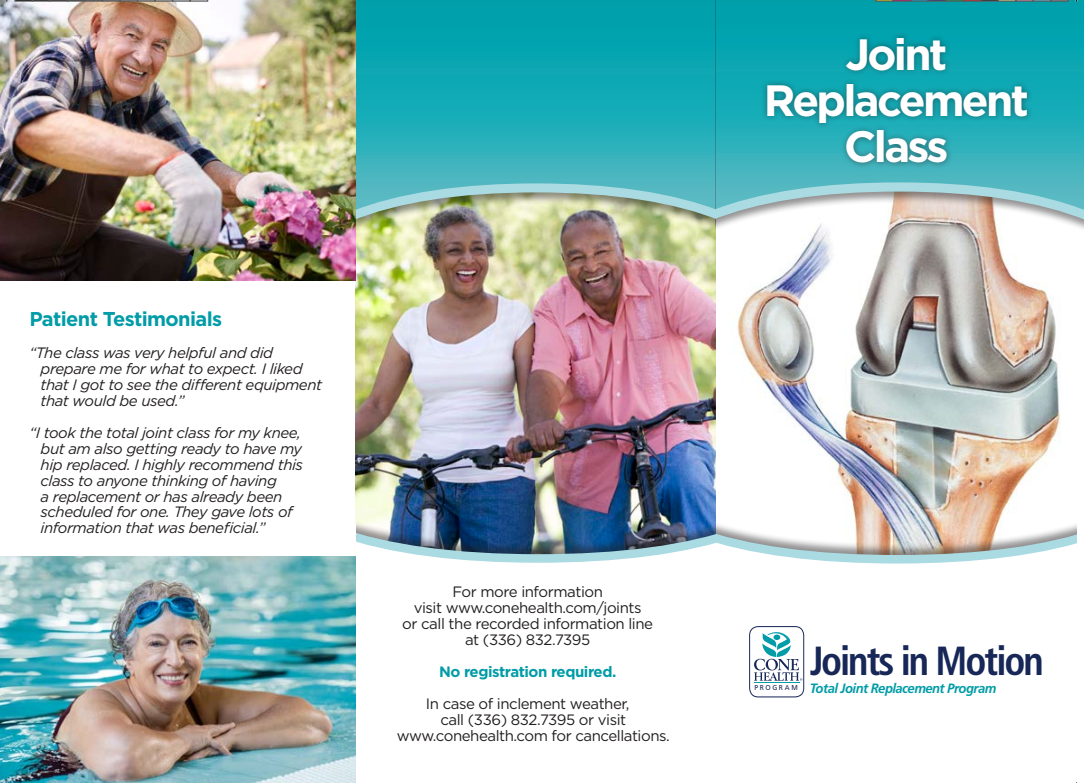
<style>
.page{position:relative;width:1084px;height:783px;background:#fff}
.page>*{position:absolute;margin:0;border:0;box-sizing:border-box;transform-origin:0 0}
.Cover_headline{font:700 43.75px/46.2px "Gotham";letter-spacing:-.06em;color:#fff;text-align:center}
.t1{font:700 condensed 40.62px "Frutiger";letter-spacing:-.05em;color:#172757;scale:.96 1}
.Subhead{font:700 20px "Gotham";letter-spacing:-.03em;color:#009ca7}
.bullets{font:italic 15px/15.9px "Gotham";letter-spacing:-.03em;color:#231f20}
.Subhead-2{font:15px/15.9px "Gotham";letter-spacing:-.03em;color:#231f20;text-align:center}
.bullets-2{font:15px "Gotham";letter-spacing:-.03em;color:#231f20}
.Subhead-3{font:700 15px "Gotham";letter-spacing:-.03em;color:#009ca7}
.t2{font:italic 700 13.5px "Frutiger";letter-spacing:-.04em;color:#009ca7;scale:.96 1}
</style>
<div class="page">
<img style="left:356px;top:234px;width:360px;height:280px">
<div style="left:356px;top:514px;width:360px;height:268px;background:#231f20;opacity:.5"></div>
<svg style="left:356px;top:523px;width:360px;height:259px"></svg>
<div style="left:356px;top:0;width:360px;height:234px;background:#231f20;opacity:.49"></div>
<svg style="left:356px;top:0;width:359px;height:225px;background:#30adb3"></svg>
<img style="left:737px;top:233px;width:340px;height:311px">
<div style="left:716px;top:515px;width:360px;height:267px;background:#231f20;opacity:.5"></div>
<svg style="left:716px;top:524px;width:360px;height:258px"></svg>
<div style="left:715px;top:0;width:368px;height:233px;background:#231f20;opacity:.49"></div>
<svg style="left:715px;top:0;width:368px;height:225px;background:#4fb6be"></svg>
<img style="left:0;top:0;width:355px;height:280px">
<div style="left:760px;top:31px;width:273px;height:138px;background:#231f20;opacity:.5"></div>
<img style="left:0;top:555px;width:356px;height:227px">
<div style="left:749px;top:626px;width:54px;height:70px;border:1px solid #172757;border-radius:9px"></div>
<hr style="left:753px;top:682px;width:45px;height:1px;background:#009ca7">
<svg style="left:753px;top:629px;width:49px;height:51px"></svg>
<svg style="left:0;top:0;width:8px;height:2px"></svg>
<svg style="left:534px;top:0;width:14px;height:1px"></svg>
<svg style="left:14px;top:0;width:194px;height:2px"></svg>
<svg style="left:874px;top:0;width:194px;height:2px"></svg>
<p class="Subhead" style="left:29px;top:305px;width:194px">Patient Testimonials</p>
<p class="bullets" style="left:41px;top:344px;width:283px;text-indent:-11px">“The class was very helpful and did prepare me for what to expect. I liked that I got to see the different equipment that would be used.”</p>
<p class="bullets" style="left:41px;top:424px;width:264px;text-indent:-11px">“I took the total joint class for my knee, but am also getting ready to have my hip replaced. I highly recommend this class to anyone thinking of having<br>a replacement or has already been scheduled for one. They gave lots of information that was beneficial.”</p>
<p class="Subhead-2" style="left:402px;top:583px;width:252px">For more information<br>visit www.conehealth.com/joints<br>or call the recorded information line at (336) 832.7395</p>
<p class="Subhead-3" style="left:439px;top:661px;width:179px">No registration required.</p>
<p class="bullets-2" style="left:426px;top:693px;width:205px">In case of inclement weather,</p>
<p class="bullets-2" style="left:440px;top:709px;width:187px">call (336) 832.7395 or visit</p>
<p class="bullets-2" style="left:397px;top:725px;width:274px">www.conehealth.com for cancellations.</p>
<p class="Cover_headline" style="left:763px;top:31px;width:266px">Joint<br>Replacement<br>Class</p>
<p class="t1" style="left:809px;top:637px;width:245px">Joints in Motion</p>
<p class="t2" style="left:754px;top:679px;width:253px"><sup>P</sup> <sup>R</sup> <sup>O</sup> <sup>G</sup> <sup>R</sup> <sup>A</sup> <sup>M</sup> Total Joint Replacement Program</p>
</div>
